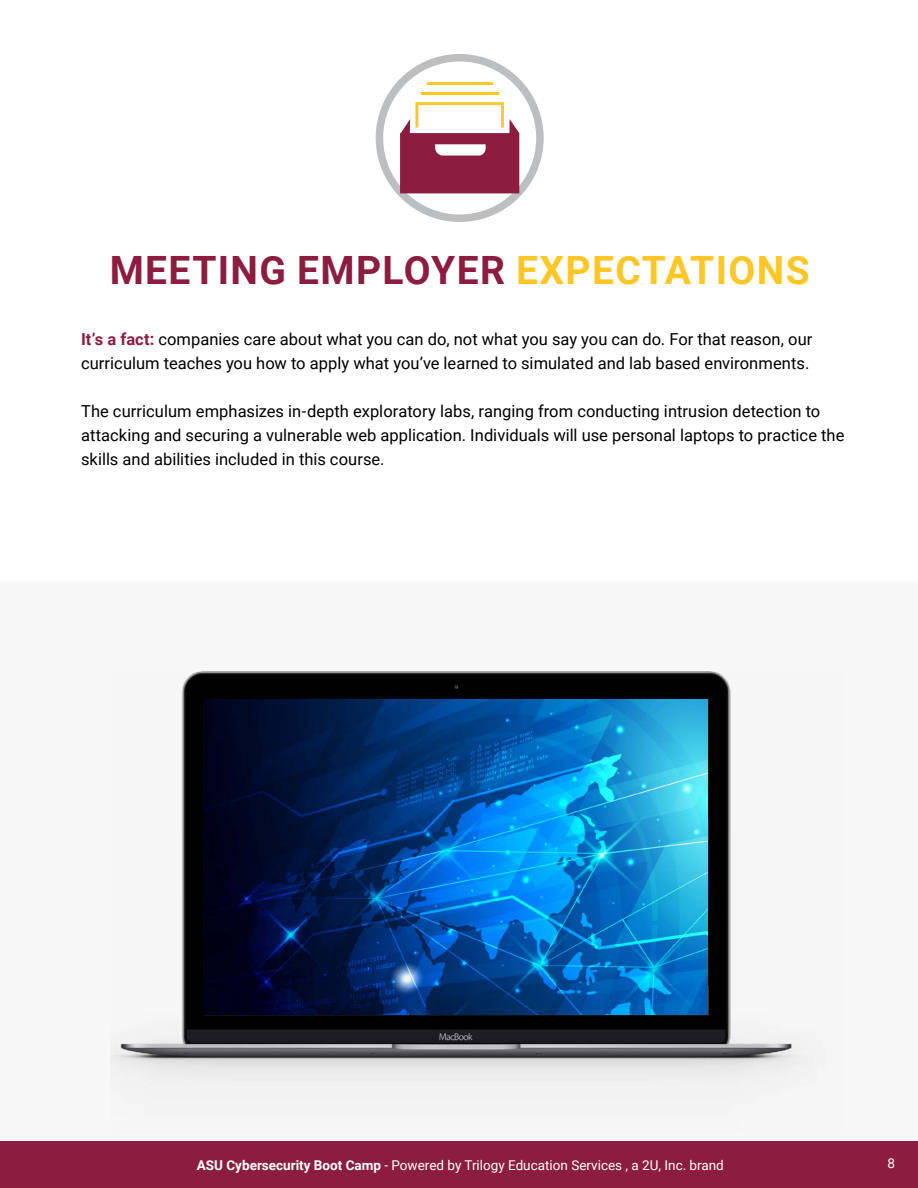
<style>
.page{position:relative;width:918px;height:1188px;background:#fff}
.page>*{position:absolute;margin:0;border:0;box-sizing:border-box;transform-origin:0 0}
.t1{font:700 39px "Roboto";letter-spacing:.035em;color:#8c1d40}
.t2{font:16.5px/24px "Roboto";color:#000}
.t3{font:13.5px "Roboto";color:#fff}
.s1{color:#ffc627}
.s2{font-weight:700;color:#8c1d40}
.s3{font-weight:700}
</style>
<div class="page">
<div style="left:0;top:1140px;width:918px;height:48px;background:#8c1d40"></div>
<div style="left:0;top:581px;width:918px;height:560px;background:#f7f7f8"></div>
<img style="left:111px;top:672px;width:687px;height:403px">
<svg style="left:204px;top:700px;width:504px;height:315px;background:#07518e"></svg>
<svg style="left:379px;top:58px;width:161px;height:160px"></svg>
<div style="left:376px;top:54px;width:168px;height:168px;border:8px solid #bcbec0;border-radius:50%"></div>
<svg style="left:400px;top:102px;width:119px;height:91px"></svg>
<hr style="left:421px;top:92px;width:77px;height:3px;background:#ffc627">
<hr style="left:427px;top:83px;width:66px;height:2px;background:#ffc627">
<h1 class="t1" style="left:110px;top:242px;width:701px">MEETING EMPLOYER <span class="s1">EXPECTATIONS</span></h1>
<p class="t2" style="left:81px;top:327px;width:733px"><span class="s2">It’s a fact:</span> companies care about what you can do, not what you say you can do. For that reason, our curriculum teaches you how to apply what you’ve learned to simulated and lab based environments.</p>
<p class="t2" style="left:81px;top:399px;width:765px">The curriculum emphasizes in-depth exploratory labs, ranging from conducting intrusion detection to attacking and securing a vulnerable web application. Individuals will use personal laptops to practice the skills and abilities included in this course.</p>
<p class="t3" style="left:197px;top:1155px;width:529px"><span class="s3">ASU Cybersecurity Boot Camp</span> - Powered by Trilogy Education Services , a 2U, Inc. brand</p>
<p class="t3" style="left:888px;top:1154px;width:9px">8</p>
</div>
